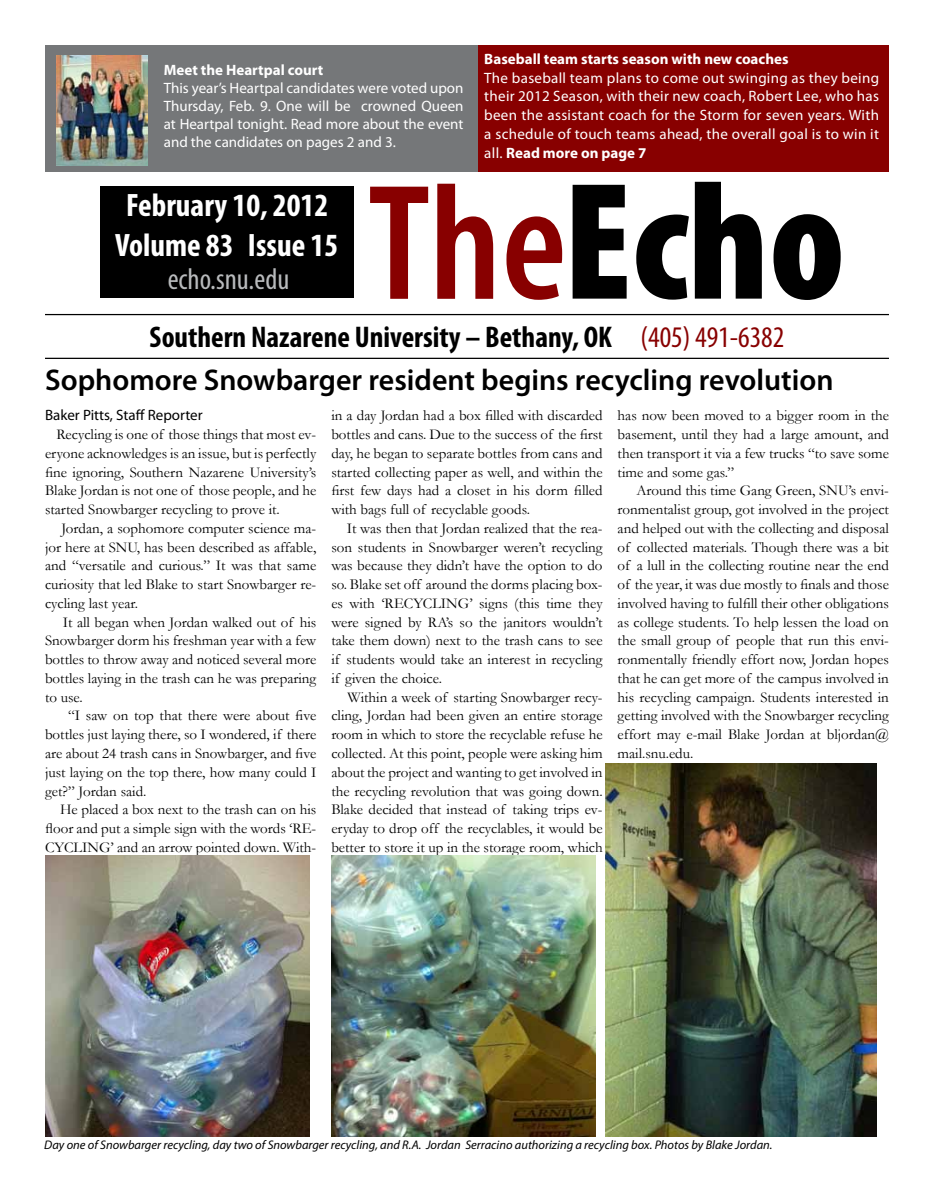
<style>
.page{position:relative;width:934px;height:1182px;background:#fff}
.page>*{position:absolute;margin:0;border:0;box-sizing:border-box;transform-origin:0 0}
.t1{font:900 condensed 168.75px "Myriad Pro";color:#000}
.t2{font:700 condensed 32.5px/39.4px "Myriad Pro";color:#fff;text-align:center}
.t3{font:600 30px "Myriad Pro";color:#000}
.t4{font:700 condensed 30px "Myriad Pro";color:#000}
.t5{font:condensed 30px "Myriad Pro";color:#b8babc}
.t6{font:15px/18.8px "Garamond";color:#000;text-align:justify}
.t7{font:15px/18.8px "Myriad Pro";letter-spacing:.005em;color:#fff;text-align:justify}
.t8{font:700 15px "Myriad Pro";color:#fff}
.t9{font:15px "Myriad Pro";color:#000}
.t10{font:italic 12.5px "Myriad Pro";color:#000}
.s1{font-weight:700}
.s2{font-weight:600;font-size:166.25px;color:#800}
.s3{font-weight:400;color:#800}
</style>
<div class="page">
<div style="left:45px;top:45px;width:434px;height:126px;background:#757779"></div>
<div style="left:479px;top:45px;width:410px;height:126px;background:#800"></div>
<div style="left:101px;top:186px;width:253px;height:112px;background:#000"></div>
<hr style="left:45px;top:314px;width:844px;height:1px;background:#000">
<hr style="left:45px;top:357px;width:844px;height:2px;background:#000">
<img style="left:45px;top:855px;width:265px;height:281px">
<img style="left:331px;top:855px;width:265px;height:281px">
<img style="left:605px;top:763px;width:271px;height:373px">
<img style="left:57px;top:56px;width:91px;height:109px">
<p class="t8" style="left:164px;top:60px;width:161px">Meet the Heartpal court</p>
<p class="t7" style="left:164px;top:79px;width:301px;line-height:18px">This year’s Heartpal candidates were voted upon Thursday, Feb. 9. One will be crowned Queen at Heartpal tonight. Read more about the event and the candidates on pages 2 and 3.</p>
<p class="t8" style="left:484px;top:49px;width:306px">Baseball team starts season with new coaches</p>
<p class="t7" style="left:484px;top:68px;width:396px">The baseball team plans to come out swinging as they being their 2012 Season, with their new coach, Robert Lee, who has been the assistant coach for the Storm for seven years. With a schedule of touch teams ahead, the overall goal is to win it all. <span class="s1">Read more on page 7</span></p>
<h2 class="t2" style="left:115px;top:185px;width:225px">February 10, 2012<br>Volume 83 Issue 15</h2>
<h3 class="t5" style="left:168px;top:261px;width:123px">echo.snu.edu</h3>
<h1 class="t1" style="left:368px;top:148px;width:479px"><span class="s2">The</span>Echo</h1>
<h3 class="t4" style="left:150px;top:318px;width:636px">Southern Nazarene University – Bethany, OK <span class="s3">(405) 491-6382</span></h3>
<h3 class="t3" style="left:45px;top:361px;width:790px">Sophomore Snowbarger resident begins recycling revolution</h3>
<p class="t9" style="left:45px;top:406px;width:159px">Baker Pitts, Staff Reporter</p>
<p class="t6" style="left:45px;top:425px;width:273px;text-indent:12px">Recycling is one of those things that most ev&shy;eryone acknowledges is an issue, but is perfectly fine ignoring, Southern Nazarene University’s Blake Jordan is not one of those people, and he started Snowbarger recycling to prove it.</p>
<p class="t6" style="left:45px;top:518px;width:273px;text-indent:16px">Jordan, a sophomore computer science ma&shy;jor here at SNU, has been described as affable, and “versatile and curious.” It was that same curiosity that led Blake to start Snowbarger re&shy;cycling last year.</p>
<p class="t6" style="left:45px;top:612px;width:273px;text-indent:18px">It all began when Jordan walked out of his Snowbarger dorm his freshman year with a few bottles to throw away and noticed several more bottles laying in the trash can he was preparing to use.</p>
<p class="t6" style="left:45px;top:706px;width:273px;text-indent:23px">“I saw on top that there were about five bottles just laying there, so I wondered, if there are about 24 trash cans in Snowbarger, and five just laying on the top there, how many could I get?” Jordan said.</p>
<p class="t6" style="left:45px;top:800px;width:273px;text-indent:15px">He placed a box next to the trash can on his floor and put a simple sign with the words ‘RE-CYCLING’ and an arrow pointed down. With-</p>
<p class="t6" style="left:331px;top:406px;width:273px">in a day Jordan had a box filled with discarded bottles and cans. Due to the success of the first day, he began to separate bottles from cans and started collecting paper as well, and within the first few days had a closet in his dorm filled with bags full of recyclable goods.</p>
<p class="t6" style="left:331px;top:518px;width:273px;text-indent:15px">It was then that Jordan realized that the rea&shy;son students in Snowbarger weren’t recycling was because they didn’t have the option to do so. Blake set off around the dorms placing box&shy;es with ‘RECYCLING’ signs (this time they were signed by RA’s so the janitors wouldn’t take them down) next to the trash cans to see if students would take an interest in recycling if given the choice.</p>
<p class="t6" style="left:331px;top:687px;width:273px;text-indent:16px">Within a week of starting Snowbarger recy&shy;cling, Jordan had been given an entire storage room in which to store the recyclable refuse he collected. At this point, people were asking him about the project and wanting to get involved in the recycling revolution that was going down.<br>Blake decided that instead of taking trips ev&shy;eryday to drop off the recyclables, it would be better to store it up in the storage room, which</p>
<p class="t6" style="left:617px;top:406px;width:273px">has now been moved to a bigger room in the basement, until they had a large amount, and then transport it via a few trucks “to save some time and some gas.”</p>
<p class="t6" style="left:617px;top:481px;width:273px;text-indent:19px">Around this time Gang Green, SNU’s envi&shy;ronmentalist group, got involved in the project and helped out with the collecting and disposal of collected materials. Though there was a bit of a lull in the collecting routine near the end of the year, it was due mostly to finals and those involved having to fulfill their other obligations as college students. To help lessen the load on the small group of people that run this envi&shy;ronmentally friendly effort now, Jordan hopes that he can get more of the campus involved in his recycling campaign. Students interested in getting involved with the Snowbarger recycling effort may e-mail Blake Jordan at bljordan@ mail.snu.edu.</p>
<p class="t10" style="left:44px;top:1136px;width:730px">Day one of Snowbarger recycling, day two of Snowbarger recycling, and R.A. Jordan Serracino authorizing a recycling box. Photos by Blake Jordan.</p>
</div>
